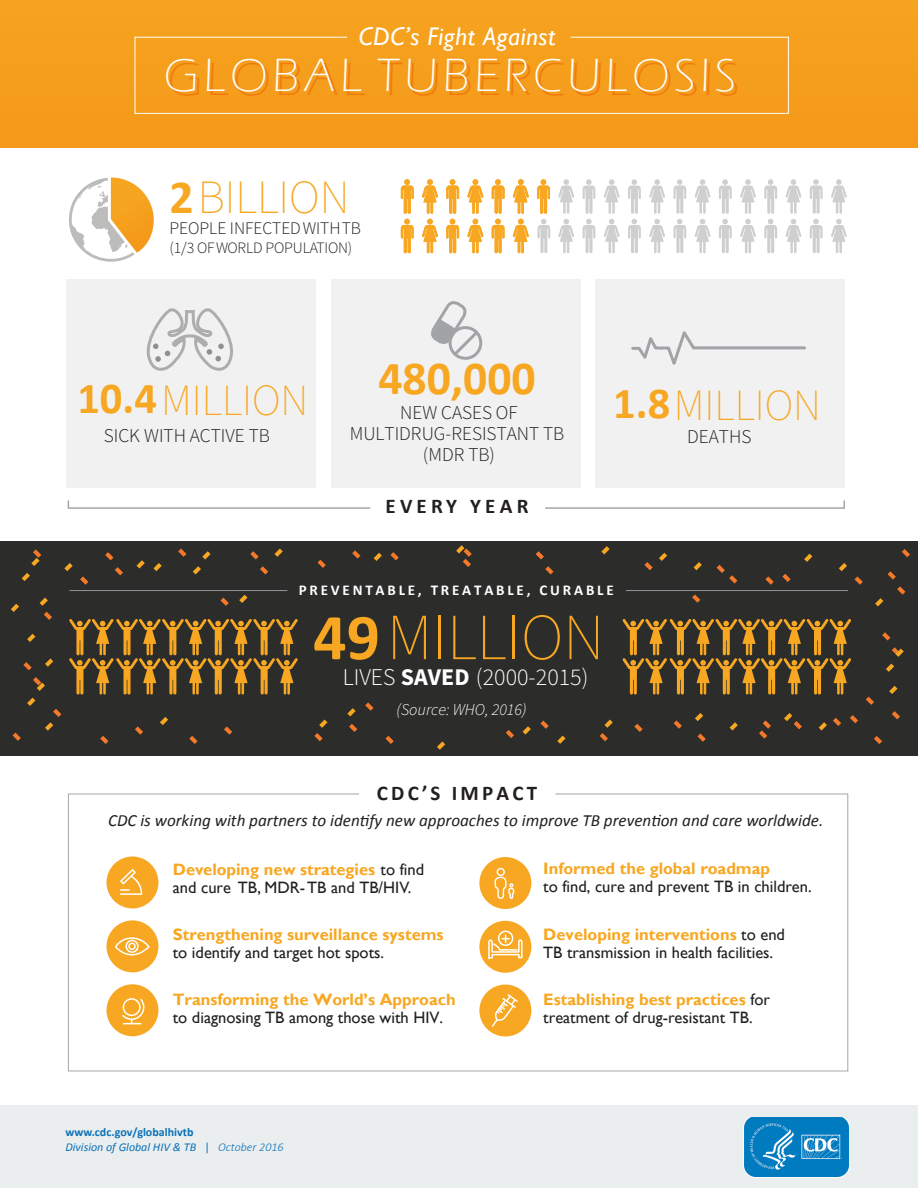
<style>
.page{position:relative;width:918px;height:1188px;background:#fff}
.page>*{position:absolute;margin:0;border:0;box-sizing:border-box;transform-origin:0 0}
.t1{font:200 65.7px "Source Sans Pro";color:#f7a721}
.t2{font:300 48px "Eras ITC";letter-spacing:.1em;color:#fff}
.t3{font:200 47.7px "Source Sans Pro";color:#f7a721}
.t4{font:700 47.7px "Calibri";color:#f7a721}
.t5{font:200 44.55px "Source Sans Pro";color:#f7a721}
.t6{font:italic 25.5px "Gill Sans";letter-spacing:.02em;color:#fff}
.t7{font:300 24px "Source Sans Pro";color:#fff}
.t8{font:700 21px "Calibri";letter-spacing:.155em;color:#231f20}
.t9{font:700 21px "Calibri";letter-spacing:.195em;color:#231f20}
.t10{font:300 19.5px/21px "Source Sans Pro";color:#231f20;text-align:center}
.t11{font:300 17.7px "Source Sans Pro";color:#231f20}
.t12{font:italic 17.1px "Calibri";color:#231f20}
.t13{font:16.5px/18px "Gill Sans";color:#231f20}
.t14{font:700 16.5px "Gill Sans";color:#f7a721}
.t15{font:italic 300 16.5px "Source Sans Pro";color:#fff}
.t16{font:300 15.9px "Source Sans Pro";letter-spacing:-.01em;color:#231f20}
.t17{font:700 15px "Calibri";letter-spacing:.185em;color:#fff}
.t18{font:700 12px/15px "Calibri";color:#0c71b7}
.s1{font-family:"Calibri";font-weight:700}
.s2{font-weight:700}
.s3{font-weight:700;color:#f7a721}
.s4{font-weight:400;font-style:italic}
.s5{font-weight:400}
.s6{font-weight:300;font-style:italic}
</style>
<div class="page">
<div style="left:0;top:1106px;width:918px;height:82px;background:#eaeeef"></div>
<div style="left:67px;top:280px;width:249px;height:208px;background:#f1f1f2"></div>
<div style="left:331px;top:280px;width:249px;height:208px;background:#f1f1f2"></div>
<div style="left:596px;top:280px;width:249px;height:208px;background:#f1f1f2"></div>
<div style="left:0;top:0;width:918px;height:148px;background:#f59e1c"></div>
<div style="left:0;top:541px;width:918px;height:215px;background:#2c2d2b"></div>
<hr style="left:69px;top:590px;width:218px;height:1px;background:#939598">
<hr style="left:626px;top:590px;width:222px;height:1px;background:#939598">
<svg style="left:431px;top:301px;width:51px;height:59px"></svg>
<svg style="left:146px;top:308px;width:87px;height:63px"></svg>
<svg style="left:69px;top:619px;width:229px;height:76px"></svg>
<svg style="left:622px;top:619px;width:229px;height:76px"></svg>
<img style="left:743px;top:1118px;width:107px;height:60px">
<svg style="left:401px;top:179px;width:13px;height:74px"></svg>
<svg style="left:422px;top:179px;width:16px;height:75px"></svg>
<svg style="left:446px;top:179px;width:13px;height:74px"></svg>
<svg style="left:467px;top:179px;width:17px;height:75px"></svg>
<svg style="left:492px;top:179px;width:13px;height:74px"></svg>
<svg style="left:513px;top:179px;width:16px;height:75px"></svg>
<svg style="left:558px;top:179px;width:16px;height:74px"></svg>
<svg style="left:583px;top:179px;width:12px;height:74px"></svg>
<svg style="left:604px;top:179px;width:16px;height:74px"></svg>
<svg style="left:628px;top:179px;width:13px;height:74px"></svg>
<svg style="left:649px;top:179px;width:16px;height:74px"></svg>
<svg style="left:673px;top:179px;width:13px;height:74px"></svg>
<svg style="left:694px;top:179px;width:17px;height:74px"></svg>
<svg style="left:719px;top:179px;width:13px;height:74px"></svg>
<svg style="left:740px;top:179px;width:16px;height:74px"></svg>
<svg style="left:764px;top:179px;width:13px;height:74px"></svg>
<svg style="left:785px;top:179px;width:17px;height:74px"></svg>
<svg style="left:810px;top:179px;width:13px;height:74px"></svg>
<svg style="left:831px;top:179px;width:16px;height:74px"></svg>
<svg style="left:537px;top:179px;width:13px;height:74px"></svg>
<svg style="left:69px;top:177px;width:85px;height:85px"></svg>
<svg style="left:134px;top:36px;width:655px;height:78px"></svg>
<svg style="left:67px;top:500px;width:304px;height:9px"></svg>
<svg style="left:68px;top:793px;width:781px;height:279px"></svg>
<svg style="left:545px;top:500px;width:300px;height:9px"></svg>
<svg style="left:631px;top:331px;width:175px;height:34px"></svg>
<svg style="left:44px;top:612px;width:8px;height:8px"></svg>
<svg style="left:178px;top:549px;width:8px;height:8px"></svg>
<svg style="left:698px;top:734px;width:8px;height:8px"></svg>
<svg style="left:850px;top:715px;width:8px;height:8px"></svg>
<svg style="left:782px;top:574px;width:9px;height:8px"></svg>
<svg style="left:644px;top:562px;width:9px;height:8px"></svg>
<svg style="left:23px;top:662px;width:9px;height:8px"></svg>
<svg style="left:105px;top:552px;width:8px;height:8px"></svg>
<svg style="left:390px;top:552px;width:9px;height:8px"></svg>
<svg style="left:250px;top:551px;width:9px;height:9px"></svg>
<svg style="left:536px;top:551px;width:8px;height:9px"></svg>
<svg style="left:674px;top:720px;width:8px;height:9px"></svg>
<svg style="left:833px;top:718px;width:8px;height:8px"></svg>
<svg style="left:765px;top:576px;width:9px;height:9px"></svg>
<svg style="left:855px;top:576px;width:8px;height:9px"></svg>
<svg style="left:888px;top:571px;width:8px;height:9px"></svg>
<svg style="left:882px;top:632px;width:8px;height:9px"></svg>
<svg style="left:866px;top:697px;width:8px;height:8px"></svg>
<svg style="left:115px;top:567px;width:8px;height:8px"></svg>
<svg style="left:352px;top:550px;width:8px;height:9px"></svg>
<svg style="left:260px;top:566px;width:8px;height:9px"></svg>
<svg style="left:545px;top:566px;width:9px;height:9px"></svg>
<svg style="left:135px;top:726px;width:8px;height:9px"></svg>
<svg style="left:365px;top:702px;width:8px;height:9px"></svg>
<svg style="left:224px;top:726px;width:8px;height:9px"></svg>
<svg style="left:540px;top:721px;width:9px;height:8px"></svg>
<svg style="left:349px;top:724px;width:8px;height:8px"></svg>
<svg style="left:634px;top:724px;width:9px;height:8px"></svg>
<svg style="left:717px;top:565px;width:20px;height:19px"></svg>
<svg style="left:897px;top:586px;width:8px;height:9px"></svg>
<svg style="left:892px;top:711px;width:8px;height:8px"></svg>
<svg style="left:13px;top:733px;width:8px;height:8px"></svg>
<svg style="left:80px;top:576px;width:8px;height:9px"></svg>
<svg style="left:318px;top:560px;width:8px;height:8px"></svg>
<svg style="left:220px;top:598px;width:9px;height:8px"></svg>
<svg style="left:100px;top:736px;width:8px;height:8px"></svg>
<svg style="left:386px;top:736px;width:8px;height:8px"></svg>
<svg style="left:189px;top:736px;width:9px;height:8px"></svg>
<svg style="left:506px;top:730px;width:8px;height:8px"></svg>
<svg style="left:759px;top:720px;width:12px;height:19px"></svg>
<svg style="left:692px;top:594px;width:8px;height:9px"></svg>
<svg style="left:902px;top:549px;width:8px;height:8px"></svg>
<svg style="left:874px;top:736px;width:8px;height:8px"></svg>
<svg style="left:875px;top:598px;width:8px;height:8px"></svg>
<svg style="left:137px;top:560px;width:8px;height:9px"></svg>
<svg style="left:275px;top:549px;width:8px;height:8px"></svg>
<svg style="left:892px;top:647px;width:12px;height:10px"></svg>
<svg style="left:153px;top:563px;width:9px;height:8px"></svg>
<svg style="left:64px;top:563px;width:9px;height:8px"></svg>
<svg style="left:202px;top:551px;width:9px;height:9px"></svg>
<svg style="left:31px;top:549px;width:10px;height:17px"></svg>
<svg style="left:11px;top:604px;width:8px;height:8px"></svg>
<svg style="left:33px;top:677px;width:12px;height:14px"></svg>
<svg style="left:886px;top:664px;width:8px;height:8px"></svg>
<svg style="left:804px;top:554px;width:8px;height:8px"></svg>
<svg style="left:659px;top:553px;width:8px;height:8px"></svg>
<svg style="left:374px;top:553px;width:8px;height:8px"></svg>
<svg style="left:784px;top:713px;width:18px;height:16px"></svg>
<svg style="left:523px;top:726px;width:8px;height:9px"></svg>
<svg style="left:695px;top:713px;width:8px;height:8px"></svg>
<svg style="left:347px;top:708px;width:9px;height:8px"></svg>
<svg style="left:193px;top:566px;width:8px;height:9px"></svg>
<svg style="left:22px;top:573px;width:8px;height:8px"></svg>
<svg style="left:27px;top:634px;width:8px;height:8px"></svg>
<svg style="left:27px;top:698px;width:8px;height:8px"></svg>
<svg style="left:889px;top:686px;width:8px;height:8px"></svg>
<svg style="left:839px;top:563px;width:8px;height:8px"></svg>
<svg style="left:601px;top:546px;width:9px;height:8px"></svg>
<svg style="left:694px;top:562px;width:8px;height:8px"></svg>
<svg style="left:456px;top:545px;width:16px;height:22px"></svg>
<svg style="left:819px;top:722px;width:8px;height:9px"></svg>
<svg style="left:557px;top:736px;width:9px;height:8px"></svg>
<svg style="left:730px;top:722px;width:8px;height:9px"></svg>
<svg style="left:437px;top:741px;width:8px;height:9px"></svg>
<svg style="left:600px;top:720px;width:13px;height:21px"></svg>
<svg style="left:314px;top:720px;width:13px;height:21px"></svg>
<svg style="left:160px;top:717px;width:8px;height:8px"></svg>
<svg style="left:239px;top:595px;width:9px;height:8px"></svg>
<svg style="left:40px;top:598px;width:8px;height:8px"></svg>
<svg style="left:45px;top:658px;width:8px;height:9px"></svg>
<svg style="left:45px;top:709px;width:16px;height:22px"></svg>
<h3 class="t6" style="left:358px;top:21px;width:198px">CDC’s Fight Against</h3>
<h2 class="t2" style="left:164px;top:49px;width:574px">GLOBAL TUBERCULOSIS</h2>
<h3 class="t3" style="left:169px;top:169px;width:182px"><span class="s1">2</span>BILLION</h3>
<p class="t11" style="left:169px;top:218px;width:193px">PEOPLE INFECTEDWITHTB</p>
<p class="t16" style="left:169px;top:238px;width:184px">(1/3 OFWORLD POPULATION)</p>
<h3 class="t5" style="left:77px;top:373px;width:233px"><span class="s1">10.4</span>MILLION</h3>
<p class="t10" style="left:104px;top:425px;width:168px">SICK WITH ACTIVE TB</p>
<h3 class="t4" style="left:378px;top:347px;width:159px">480,000</h3>
<p class="t10" style="left:350px;top:402px;width:216px">NEW CASES OF<br>MULTIDRUG-RESISTANT TB (MDR TB)</p>
<p class="t9" style="left:385px;top:493px;width:145px">EVERY YEAR</p>
<h3 class="t5" style="left:613px;top:378px;width:209px"><span class="s1">1.8</span>MILLION</h3>
<p class="t10" style="left:687px;top:427px;width:66px">DEATHS</p>
<p class="t17" style="left:299px;top:581px;width:316px">PREVENTABLE, TREATABLE, CURABLE</p>
<h1 class="t1" style="left:313px;top:598px;width:293px"><span class="s1">49</span>MILLION</h1>
<h3 class="t7" style="left:343px;top:663px;width:247px">LIVES <span class="s2">SAVED</span> (2000-2015)</h3>
<p class="t15" style="left:397px;top:700px;width:132px">(Source: WHO, 2016)</p>
<p class="t8" style="left:377px;top:780px;width:162px">CDC’S IMPACT</p>
<p class="t12" style="left:108px;top:809px;width:717px">CDC is working with partners to identify new approaches to improve TB prevention and care worldwide.</p>
<p class="t13" style="left:173px;top:861px;width:253px"><span class="s3">Developing new strategies</span> to find and cure TB, MDR-TB and TB/HIV.</p>
<p class="t14" style="left:173px;top:924px;width:272px">Strengthening surveillance systems</p>
<p class="t13" style="left:173px;top:943px;width:213px">to identify and target hot spots.</p>
<p class="t14" style="left:173px;top:989px;width:284px">Transforming the World’s Approach</p>
<p class="t13" style="left:173px;top:1009px;width:272px">to diagnosing TB among those with HIV.</p>
<p class="t18" style="left:65px;top:1124px;width:220px">www.cdc.gov/globalhivtb<br><span class="s4">Division of Global HIV &amp; TB</span> <span class="s5">|</span> <span class="s6">October 2016</span></p>
<p class="t14" style="left:543px;top:859px;width:228px">Informed the global roadmap</p>
<p class="t13" style="left:543px;top:878px;width:270px">to find, cure and prevent TB in children.</p>
<p class="t13" style="left:543px;top:925px;width:243px"><span class="s3">Developing interventions</span> to end<br>TB transmission in health facilities.</p>
<p class="t13" style="left:543px;top:991px;width:228px"><span class="s3">Establishing best practices</span> for treatment of drug-resistant TB.</p>
</div>
